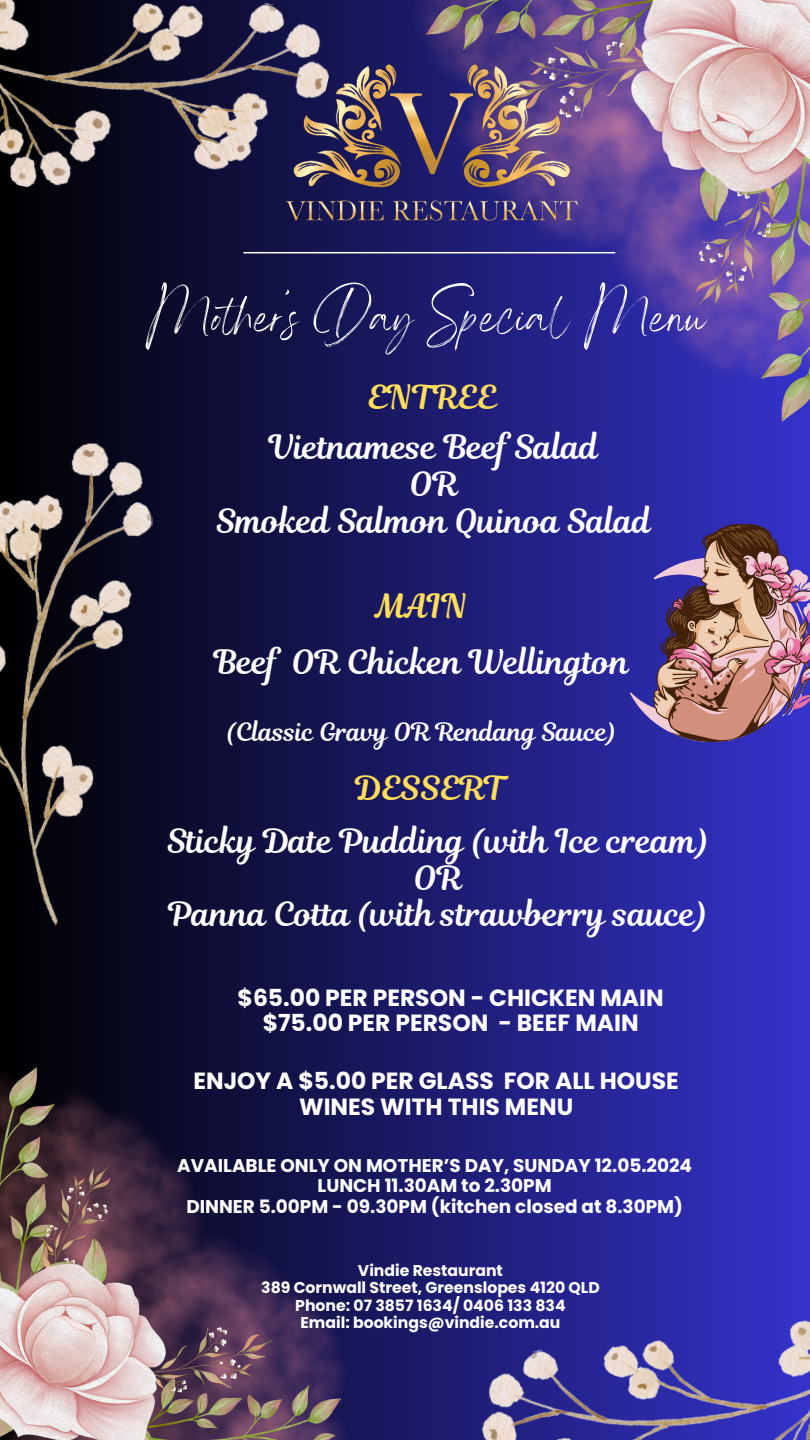
<style>
.page{position:relative;width:810px;height:1440px;background:#fff}
.page>*{position:absolute;margin:0;border:0;box-sizing:border-box;transform-origin:0 0}
.t1{font:67.1px "Angella White";color:#fff}
.t2{font:33px/36.8px "Magnolia Script";color:#fff;text-align:center}
.t3{font:33px "Magnolia Script";color:#ffde59}
.t4{font:32.8px "Magnolia Script";color:#ffde59}
.t5{font:25px "Magnolia Script";color:#fff}
.t6{font:700 23.4px/25.5px "Poppins";color:#fff;text-align:center}
.t7{font:700 18.4px/20.2px "Poppins";color:#fff;text-align:center}
.t8{font:700 15.6px "Poppins";color:#fff}
</style>
<div class="page">
<div style="left:0;top:0;width:810px;height:1440px;background:linear-gradient(to right,#000,#3533cb)"></div>
<img style="left:329px;top:0;width:481px;height:484px">
<img style="left:426px;top:0;width:384px;height:422px">
<img style="left:0;top:967px;width:457px;height:473px">
<img style="left:0;top:1068px;width:341px;height:372px">
<img style="left:464px;top:1233px;width:346px;height:207px">
<img style="left:0;top:0;width:341px;height:244px">
<hr style="left:244px;top:252px;width:371px;height:1px;background:#fff">
<img style="left:272px;top:49px;width:320px;height:195px">
<svg style="left:630px;top:524px;width:180px;height:218px;background:#836387"></svg>
<img style="left:0;top:436px;width:156px;height:493px">
<p class="t1" style="left:146px;top:275px;width:562px">Mother’s Day Special Menu</p>
<h2 class="t4" style="left:368px;top:375px;width:130px">ENTREE</h2>
<h2 class="t2" style="left:216px;top:429px;width:437px">Vietnamese Beef Salad<br>OR<br>Smoked Salmon Quinoa Salad</h2>
<h3 class="t3" style="left:375px;top:583px;width:94px">MAIN</h3>
<p class="t2" style="left:214px;top:644px;width:417px">Beef OR Chicken Wellington</p>
<p class="t5" style="left:227px;top:715px;width:391px">(Classic Gravy OR Rendang Sauce)</p>
<h4 class="t3" style="left:355px;top:765px;width:152px">DESSERT</h4>
<h4 class="t2" style="left:167px;top:823px;width:543px">Sticky Date Pudding (with Ice cream)<br>OR<br>Panna Cotta (with strawberry sauce)</h4>
<h3 class="t6" style="left:238px;top:985px;width:428px">$65.00 PER PERSON - CHICKEN MAIN $75.00 PER PERSON - BEEF MAIN</h3>
<h5 class="t6" style="left:193px;top:1069px;width:487px">ENJOY A $5.00 PER GLASS FOR ALL HOUSE<br>WINES WITH THIS MENU</h5>
<h3 class="t7" style="left:177px;top:1156px;width:516px">AVAILABLE ONLY ON MOTHER’S DAY, SUNDAY 12.05.2024<br>LUNCH 11.30AM to 2.30PM<br>DINNER 5.00PM - 09.30PM (kitchen closed at 8.30PM)</h3>
<h6 class="t8" style="left:358px;top:1260px;width:147px">Vindie Restaurant</h6>
<p class="t8" style="left:261px;top:1277px;width:340px">389 Cornwall Street, Greenslopes 4120 QLD</p>
<p class="t8" style="left:295px;top:1294px;width:272px">Phone: 07 3857 1634/ 0406 133 834</p>
<p class="t8" style="left:300px;top:1311px;width:262px">Email: bookings@vindie.com.au</p>
</div>
